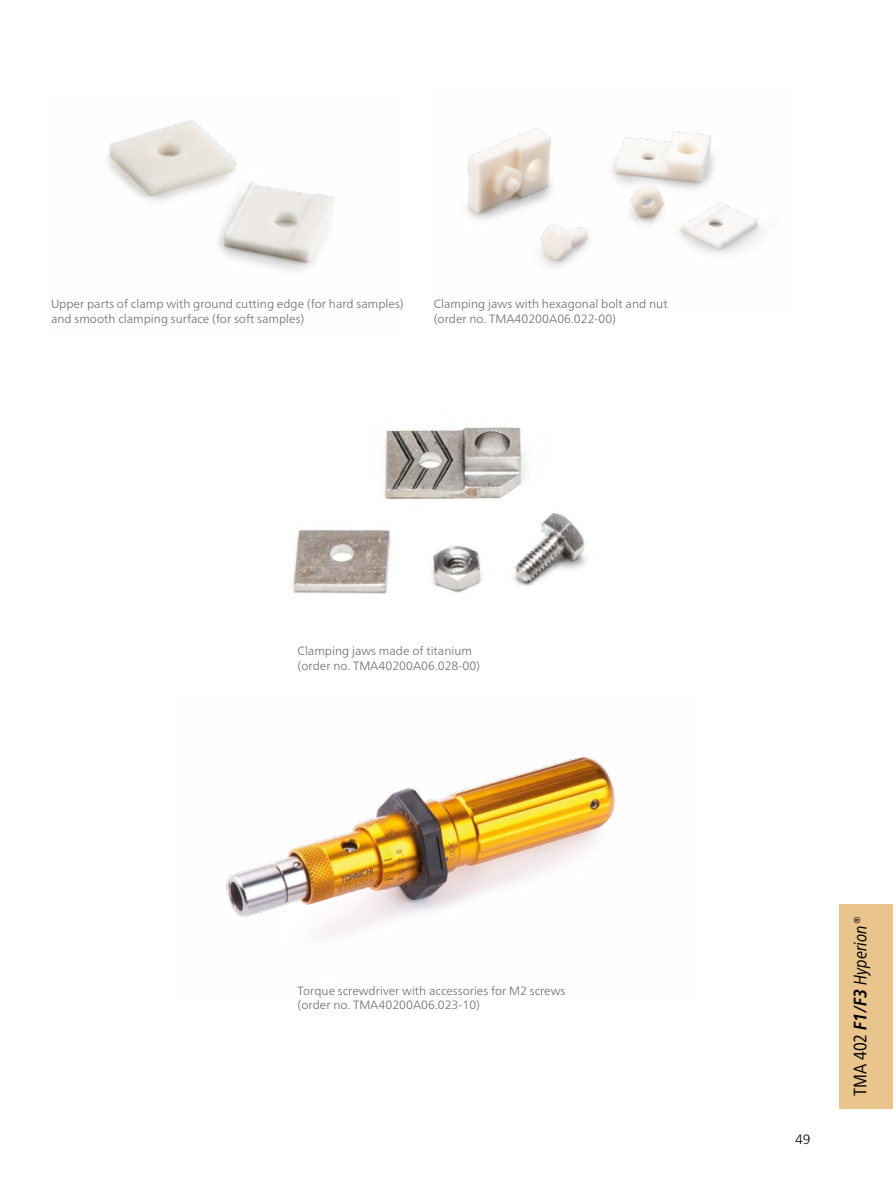
<style>
.page{position:relative;width:893px;height:1191px;background:#fff}
.page>*{position:absolute;margin:0;border:0;box-sizing:border-box;transform-origin:0 0}
.Subhead_1_schwarz_n{font:italic condensed 18px "Frutiger Neue LTW1 G";color:#000}
.t1{font:300 13.5px "Frutiger Neue LTW1 G";color:#000}
.Bildunterschrift{font:300 12px/14.4px "Frutiger Neue LTW1 G";color:#6e6e6e}
.s1{font-style:normal}
.s2{font-weight:700}
</style>
<div class="page">
<img style="left:292px;top:427px;width:295px;height:167px">
<img style="left:107px;top:120px;width:228px;height:151px">
<img style="left:466px;top:128px;width:297px;height:139px">
<img style="left:226px;top:756px;width:390px;height:181px">
<div style="left:839px;top:904px;width:54px;height:204px;background:#e9c48d"></div>
<p class="Bildunterschrift" style="left:51px;top:297px;width:354px">Upper parts of clamp with ground cutting edge (for hard samples) and smooth clamping surface (for soft samples)</p>
<p class="Bildunterschrift" style="left:434px;top:297px;width:235px">Clamping jaws with hexagonal bolt and nut (order no. TMA40200A06.022-00)</p>
<p class="Bildunterschrift" style="left:298px;top:644px;width:176px">Clamping jaws made of titanium</p>
<p class="Bildunterschrift" style="left:298px;top:658px;width:184px">(order no. TMA40200A06.028-00)</p>
<p class="Bildunterschrift" style="left:298px;top:983px;width:269px">Torque screwdriver with accessories for M2 screws</p>
<p class="Bildunterschrift" style="left:298px;top:997px;width:184px">(order no. TMA40200A06.023-10)</p>
<p class="t1" style="left:795px;top:1131px;width:17px">49</p>
<p class="Subhead_1_schwarz_n" style="left:847px;top:1096px;width:181px;rotate:-90deg"><span class="s1">TMA 402</span> <span class="s2">F1/F3</span> Hyperion®</p>
</div>
